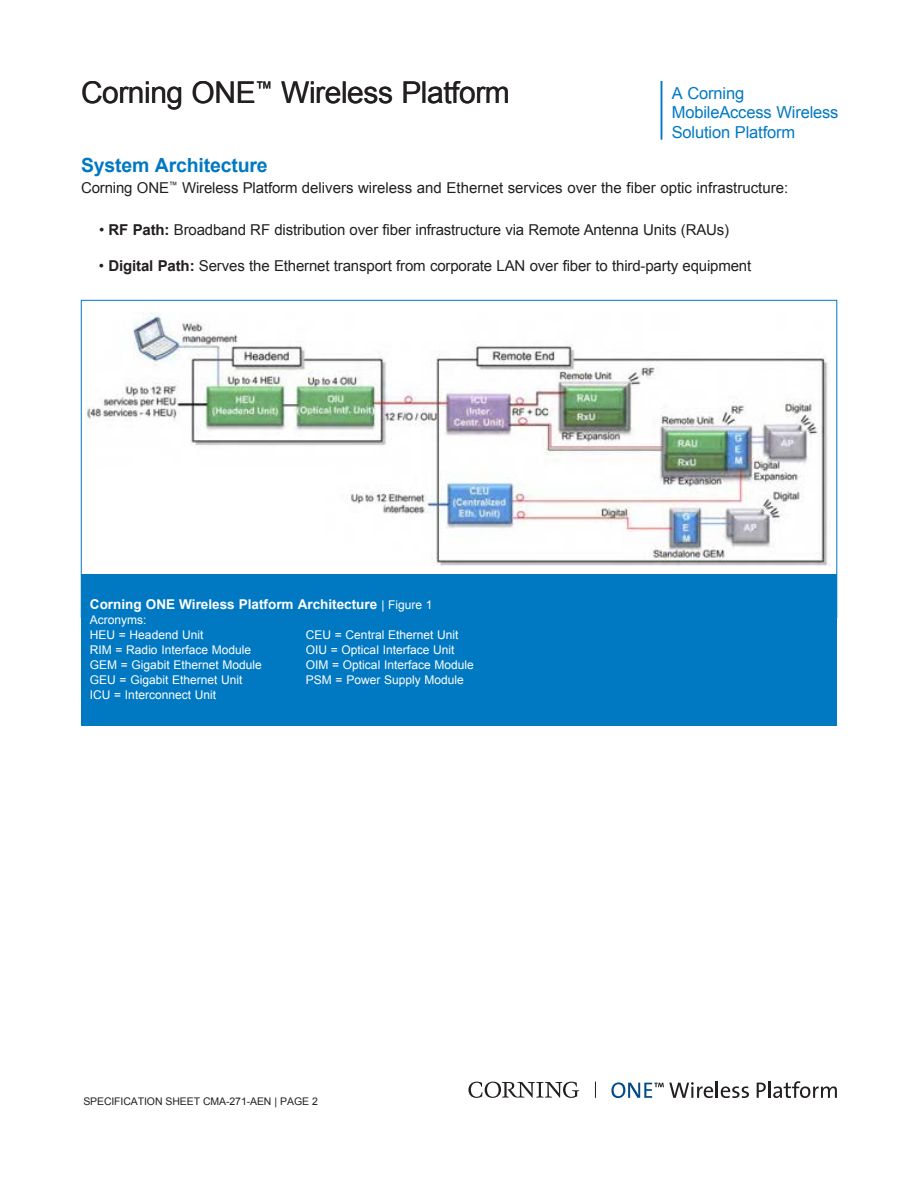
<style>
.page{position:relative;width:918px;height:1188px;background:#fff}
.page>*{position:absolute;margin:0;border:0;box-sizing:border-box;transform-origin:0 0}
.t1{font:30px "Arial";letter-spacing:-.015em;color:#231f20}
.t2{font:700 19.5px "Arial";letter-spacing:-.01em;color:#0079c2}
.t3{font:16.5px/19.5px "Arial";letter-spacing:-.01em;color:#0079c2}
.t4{font:15px "Arial";letter-spacing:-.01em;color:#231f20}
.t5{font:700 13.5px "Arial";color:#fff}
.t6{font:12px "Arial";color:#fff}
.t7{font:10.5px "Arial";letter-spacing:-.01em;color:#231f20}
.s1{font-weight:700}
.s2{font-weight:400;font-size:12px}
</style>
<div class="page">
<img style="left:87px;top:312px;width:744px;height:254px">
<hr style="left:661px;top:81px;width:1px;height:59px;background:#0079c2">
<div style="left:81px;top:574px;width:756px;height:152px;background:#0079c2"></div>
<svg style="left:468px;top:1082px;width:111px;height:16px"></svg>
<svg style="left:595px;top:1082px;width:1px;height:16px"></svg>
<svg style="left:611px;top:1081px;width:138px;height:17px"></svg>
<svg style="left:757px;top:1081px;width:80px;height:17px"></svg>
<p class="t1" style="left:81px;top:73px;width:430px">Corning ONE<sup>™</sup> Wireless Platform</p>
<p class="t3" style="left:672px;top:84px;width:168px">A Corning<br>MobileAccess Wireless<br>Solution Platform</p>
<p class="t2" style="left:81px;top:152px;width:188px">System Architecture</p>
<p class="t4" style="left:81px;top:178px;width:709px">Corning ONE<sup>™</sup> Wireless Platform delivers wireless and Ethernet services over the fiber optic infrastructure:</p>
<p class="t4" style="left:99px;top:220px;width:632px">• <span class="s1">RF Path:</span> Broadband RF distribution over fiber infrastructure via Remote Antenna Units (RAUs)</p>
<p class="t4" style="left:99px;top:256px;width:654px">• <span class="s1">Digital Path:</span> Serves the Ethernet transport from corporate LAN over fiber to third-party equipment</p>
<p class="t5" style="left:90px;top:596px;width:344px">Corning ONE Wireless Platform Architecture <span class="s2">| Figure 1</span></p>
<p class="t6" style="left:90px;top:612px;width:58px">Acronyms:</p>
<p class="t6" style="left:90px;top:627px;width:115px">HEU = Headend Unit</p>
<p class="t6" style="left:306px;top:627px;width:154px">CEU = Central Ethernet Unit</p>
<p class="t6" style="left:90px;top:642px;width:163px">RIM = Radio Interface Module</p>
<p class="t6" style="left:306px;top:642px;width:150px">OIU = Optical Interface Unit</p>
<p class="t6" style="left:90px;top:657px;width:173px">GEM = Gigabit Ethernet Module</p>
<p class="t6" style="left:306px;top:657px;width:169px">OIM = Optical Interface Module</p>
<p class="t6" style="left:90px;top:672px;width:154px">GEU = Gigabit Ethernet Unit</p>
<p class="t6" style="left:306px;top:672px;width:159px">PSM = Power Supply Module</p>
<p class="t6" style="left:90px;top:687px;width:128px">ICU = Interconnect Unit</p>
<p class="t7" style="left:83px;top:1095px;width:236px">SPECIFICATION SHEET CMA-271-AEN | PAGE 2</p>
</div>
